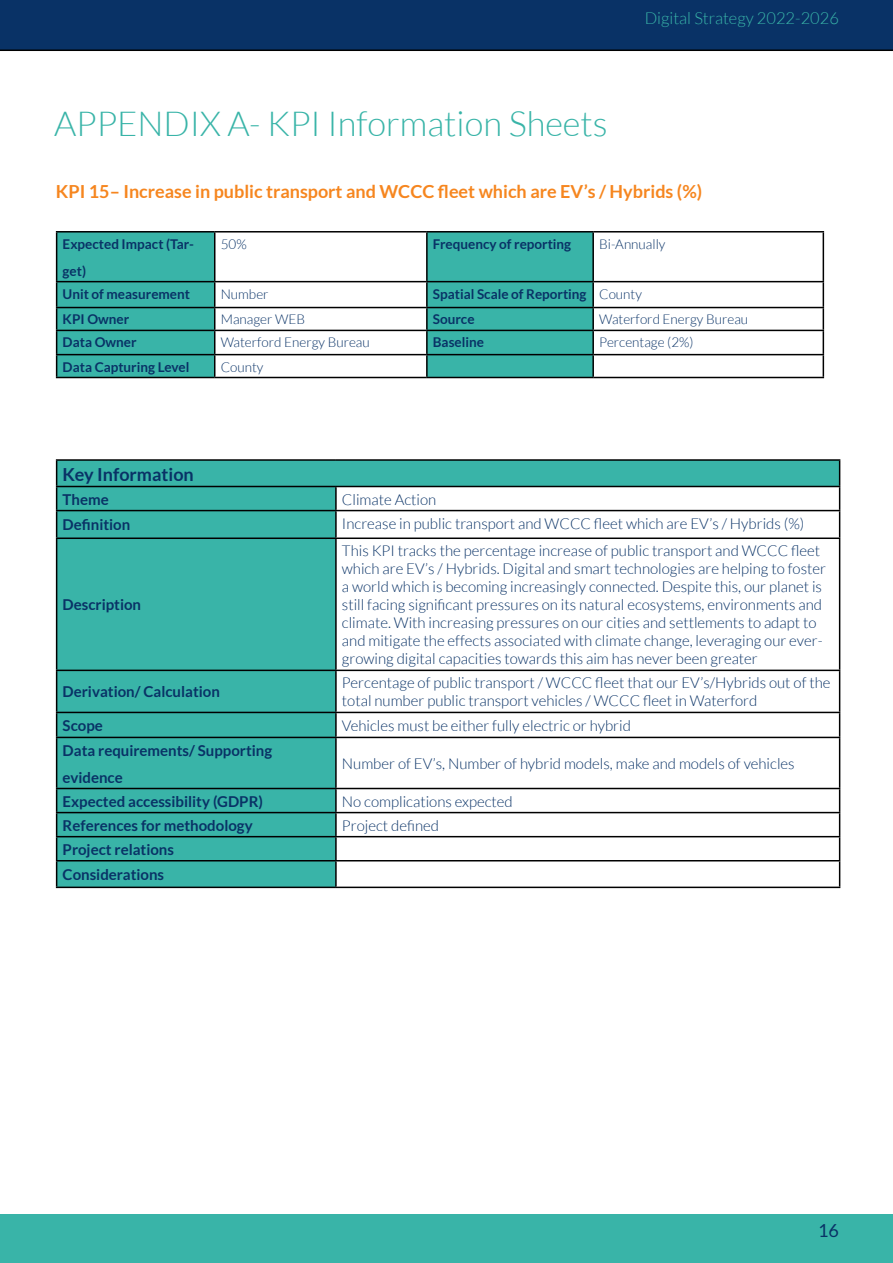
<style>
.page{position:relative;width:893px;height:1263px;background:#fff}
.page>*{position:absolute;margin:0;border:0;box-sizing:border-box;transform-origin:0 0}
.t1{font:300 34.5px "Lato";color:#39b4a8}
.t2{font:700 18px "Lato";color:#f6861f}
.t3{font:700 18px "Lato";color:#093266}
.t4{font:18px "Lato";color:#093266}
.t5{font:300 16.5px "Lato";color:#39b4a8}
.t6{font:300 15px/18px "Lato";color:#093266}
.t7{font:700 15px/27px "Lato";color:#093266}
.t8{font:700 13.5px/27px "Lato";color:#093266}
.t9{font:300 13.5px "Lato";color:#093266}
.s1{font-weight:300}
</style>
<div class="page">
<div style="left:0;top:0;width:893px;height:51px;background:#093266"></div>
<div style="left:0;top:1214px;width:893px;height:49px;background:#39b4a8"></div>
<svg style="left:57px;top:233px;width:535px;height:144px;fill:#39b4a8"></svg>
<hr style="left:56px;top:231px;width:159px;height:2px;background:#000">
<hr style="left:56px;top:233px;width:1px;height:48px;background:#000">
<hr style="left:215px;top:231px;width:212px;height:2px;background:#000">
<hr style="left:214px;top:233px;width:1px;height:48px;background:#000">
<hr style="left:427px;top:231px;width:166px;height:2px;background:#000">
<hr style="left:426px;top:233px;width:2px;height:48px;background:#000">
<hr style="left:593px;top:231px;width:231px;height:2px;background:#000">
<hr style="left:592px;top:233px;width:2px;height:48px;background:#000">
<hr style="left:823px;top:233px;width:1px;height:48px;background:#000">
<hr style="left:56px;top:281px;width:159px;height:1px;background:#000">
<hr style="left:215px;top:281px;width:212px;height:1px;background:#000">
<hr style="left:427px;top:281px;width:166px;height:1px;background:#000">
<hr style="left:426px;top:282px;width:2px;height:25px;background:#000">
<hr style="left:593px;top:281px;width:231px;height:1px;background:#000">
<hr style="left:592px;top:282px;width:2px;height:25px;background:#000">
<hr style="left:56px;top:307px;width:159px;height:1px;background:#000">
<hr style="left:215px;top:307px;width:212px;height:1px;background:#000">
<hr style="left:427px;top:307px;width:166px;height:1px;background:#000">
<hr style="left:426px;top:308px;width:2px;height:22px;background:#000">
<hr style="left:593px;top:307px;width:231px;height:1px;background:#000">
<hr style="left:592px;top:308px;width:2px;height:22px;background:#000">
<hr style="left:56px;top:330px;width:159px;height:1px;background:#000">
<hr style="left:215px;top:330px;width:212px;height:1px;background:#000">
<hr style="left:427px;top:330px;width:166px;height:1px;background:#000">
<hr style="left:426px;top:331px;width:2px;height:23px;background:#000">
<hr style="left:593px;top:330px;width:231px;height:1px;background:#000">
<hr style="left:592px;top:331px;width:2px;height:23px;background:#000">
<hr style="left:56px;top:354px;width:159px;height:1px;background:#000">
<svg style="left:56px;top:282px;width:1px;height:95px"></svg>
<hr style="left:215px;top:354px;width:212px;height:1px;background:#000">
<svg style="left:214px;top:282px;width:1px;height:95px"></svg>
<hr style="left:427px;top:354px;width:166px;height:1px;background:#000">
<hr style="left:426px;top:355px;width:2px;height:22px;background:#000">
<hr style="left:593px;top:354px;width:231px;height:1px;background:#000">
<hr style="left:592px;top:355px;width:2px;height:22px;background:#000">
<svg style="left:823px;top:282px;width:1px;height:95px"></svg>
<hr style="left:56px;top:377px;width:159px;height:1px;background:#000">
<hr style="left:215px;top:377px;width:212px;height:1px;background:#000">
<hr style="left:427px;top:377px;width:166px;height:1px;background:#000">
<hr style="left:593px;top:377px;width:231px;height:1px;background:#000">
<svg style="left:57px;top:461px;width:782px;height:426px"></svg>
<hr style="left:56px;top:459px;width:280px;height:2px;background:#000">
<hr style="left:336px;top:459px;width:504px;height:2px;background:#000">
<hr style="left:56px;top:486px;width:280px;height:1px;background:#000">
<hr style="left:336px;top:486px;width:504px;height:1px;background:#000">
<hr style="left:335px;top:487px;width:2px;height:23px;background:#000">
<hr style="left:56px;top:510px;width:280px;height:1px;background:#000">
<svg style="left:56px;top:461px;width:1px;height:76px"></svg>
<hr style="left:336px;top:510px;width:504px;height:1px;background:#000">
<hr style="left:335px;top:511px;width:2px;height:26px;background:#000">
<svg style="left:839px;top:461px;width:1px;height:76px"></svg>
<hr style="left:56px;top:537px;width:280px;height:2px;background:#000">
<hr style="left:56px;top:539px;width:1px;height:131px;background:#000">
<hr style="left:336px;top:537px;width:504px;height:2px;background:#000">
<hr style="left:335px;top:539px;width:2px;height:131px;background:#000">
<hr style="left:839px;top:539px;width:1px;height:131px;background:#000">
<hr style="left:56px;top:670px;width:280px;height:1px;background:#000">
<hr style="left:56px;top:671px;width:1px;height:41px;background:#000">
<hr style="left:336px;top:670px;width:504px;height:1px;background:#000">
<hr style="left:335px;top:671px;width:2px;height:41px;background:#000">
<hr style="left:839px;top:671px;width:1px;height:41px;background:#000">
<hr style="left:56px;top:712px;width:280px;height:1px;background:#000">
<svg style="left:56px;top:713px;width:1px;height:24px"></svg>
<hr style="left:336px;top:712px;width:504px;height:1px;background:#000">
<hr style="left:335px;top:713px;width:2px;height:24px;background:#000">
<svg style="left:839px;top:713px;width:1px;height:24px"></svg>
<hr style="left:56px;top:737px;width:280px;height:1px;background:#000">
<hr style="left:56px;top:738px;width:1px;height:50px;background:#000">
<hr style="left:336px;top:737px;width:504px;height:1px;background:#000">
<hr style="left:335px;top:738px;width:2px;height:50px;background:#000">
<hr style="left:839px;top:738px;width:1px;height:50px;background:#000">
<hr style="left:56px;top:788px;width:280px;height:1px;background:#000">
<hr style="left:336px;top:788px;width:504px;height:1px;background:#000">
<hr style="left:335px;top:789px;width:2px;height:23px;background:#000">
<hr style="left:56px;top:812px;width:280px;height:1px;background:#000">
<hr style="left:336px;top:812px;width:504px;height:1px;background:#000">
<hr style="left:335px;top:813px;width:2px;height:23px;background:#000">
<hr style="left:56px;top:836px;width:280px;height:1px;background:#000">
<hr style="left:336px;top:836px;width:504px;height:1px;background:#000">
<hr style="left:335px;top:837px;width:2px;height:23px;background:#000">
<hr style="left:56px;top:860px;width:280px;height:1px;background:#000">
<svg style="left:56px;top:789px;width:1px;height:98px"></svg>
<hr style="left:336px;top:860px;width:504px;height:1px;background:#000">
<hr style="left:335px;top:861px;width:2px;height:26px;background:#000">
<svg style="left:839px;top:789px;width:1px;height:98px"></svg>
<hr style="left:56px;top:887px;width:280px;height:1px;background:#000">
<hr style="left:336px;top:887px;width:504px;height:1px;background:#000">
<h1 class="t1" style="left:54px;top:105px;width:555px">APPENDIX A- KPI Information Sheets</h1>
<p class="t5" style="left:645px;top:9px;width:196px">Digital Strategy 2022-2026</p>
<p class="t2" style="left:56px;top:181px;width:648px">KPI 15– Increase in public transport and WCCC fleet which are EV’s / Hybrids (%)</p>
<p class="t8" style="left:63px;top:230px;width:133px">Expected Impact (Tar&shy;get)</p>
<p class="t9" style="left:221px;top:237px;width:28px">50%</p>
<p class="t8" style="left:433px;top:230px;width:140px">Frequency of reporting</p>
<p class="t9" style="left:599px;top:237px;width:68px">Bi-Annually</p>
<p class="t8" style="left:63px;top:280px;width:129px">Unit of measurement</p>
<p class="t9" style="left:221px;top:286px;width:49px">Number</p>
<p class="t8" style="left:433px;top:280px;width:211px">Spatial Scale of Reporting <span class="s1">County</span></p>
<p class="t8" style="left:63px;top:306px;width:68px">KPI Owner</p>
<p class="t9" style="left:221px;top:312px;width:86px">Manager WEB</p>
<p class="t8" style="left:433px;top:306px;width:43px">Source</p>
<p class="t9" style="left:599px;top:312px;width:151px">Waterford Energy Bureau</p>
<p class="t8" style="left:63px;top:329px;width:75px">Data Owner</p>
<p class="t9" style="left:221px;top:335px;width:151px">Waterford Energy Bureau</p>
<p class="t8" style="left:433px;top:329px;width:53px">Baseline</p>
<p class="t9" style="left:599px;top:335px;width:96px">Percentage (2%)</p>
<p class="t8" style="left:63px;top:353px;width:128px">Data Capturing Level</p>
<p class="t9" style="left:221px;top:359px;width:44px">County</p>
<p class="t3" style="left:63px;top:464px;width:133px">Key Information</p>
<p class="t7" style="left:63px;top:485px;width:48px">Theme</p>
<p class="t6" style="left:342px;top:490px;width:96px">Climate Action</p>
<p class="t7" style="left:63px;top:511px;width:69px">Definition</p>
<p class="t6" style="left:342px;top:514px;width:464px">Increase in public transport and WCCC fleet which are EV’s / Hybrids (%)</p>
<p class="t7" style="left:63px;top:591px;width:80px">Description</p>
<p class="t6" style="left:342px;top:542px;width:486px">This KPI tracks the percentage increase of public transport and WCCC fleet which are EV’s / Hybrids. Digital and smart technologies are helping to foster a world which is becoming increasingly connected. Despite this, our planet is still facing significant pressures on its natural ecosystems, environments and climate. With increasing pressures on our cities and settlements to adapt to and mitigate the effects associated with climate change, leveraging our ever&shy;growing digital capacities towards this aim has never been greater</p>
<p class="t7" style="left:63px;top:678px;width:159px">Derivation/ Calculation</p>
<p class="t6" style="left:342px;top:674px;width:490px">Percentage of public transport / WCCC fleet that our EV’s/Hybrids out of the total number public transport vehicles / WCCC fleet in Waterford</p>
<p class="t7" style="left:63px;top:712px;width:42px">Scope</p>
<p class="t6" style="left:342px;top:717px;width:290px">Vehicles must be either fully electric or hybrid</p>
<p class="t7" style="left:63px;top:736px;width:211px">Data requirements/ Supporting evidence</p>
<p class="t6" style="left:342px;top:755px;width:454px">Number of EV’s, Number of hybrid models, make and models of vehicles</p>
<p class="t7" style="left:63px;top:787px;width:202px">Expected accessibility (GDPR)</p>
<p class="t6" style="left:342px;top:792px;width:172px">No complications expected</p>
<p class="t7" style="left:63px;top:811px;width:192px">References for methodology</p>
<p class="t6" style="left:342px;top:816px;width:99px">Project defined</p>
<p class="t7" style="left:63px;top:836px;width:113px;line-height:25.3px">Project relations<br>Considerations</p>
<p class="t4" style="left:818px;top:1220px;width:22px">16</p>
</div>
